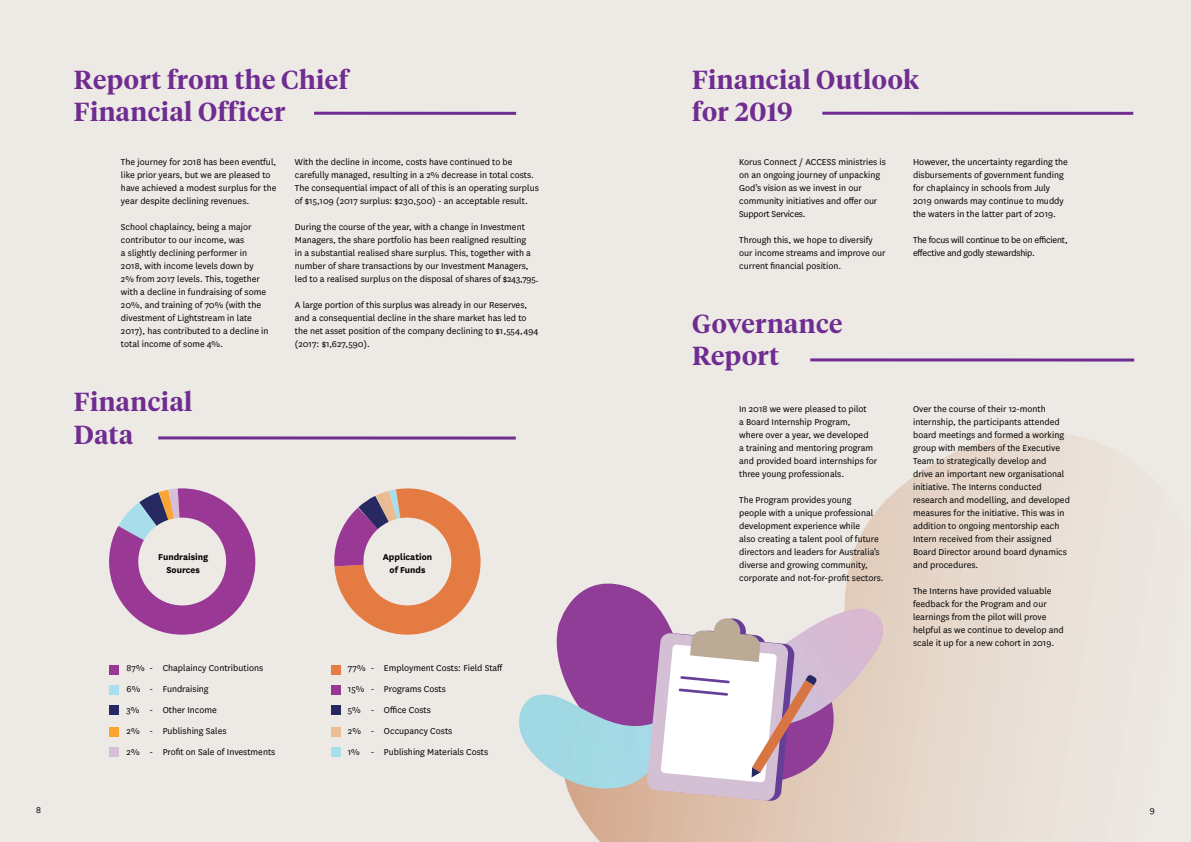
<style>
.page{position:relative;width:1191px;height:842px;background:#ede9e4}
.page>*{position:absolute;margin:0;border:0;box-sizing:border-box;transform-origin:0 0}
.t1{font:600 26px/32px "Tiempos Headline";letter-spacing:.02em;color:#6f2c91}
.t2{font:10px/13px "National";color:#000}
.t3{font:10px/13px "National";letter-spacing:-.02em;color:#000}
.t4{font:700 10px/13px "National";color:#000;text-align:center}
</style>
<div class="page">
<img style="left:568px;top:790px;width:27px;height:46px">
<svg style="left:566px;top:572px;width:300px;height:37px"></svg>
<img style="left:519px;top:609px;width:365px;height:181px">
<svg style="left:646px;top:618px;width:171px;height:183px;background:#d9c5d2"></svg>
<hr style="left:314px;top:112px;width:202px;height:3px;background:#6f2c91">
<svg style="left:109px;top:488px;width:147px;height:147px"></svg>
<svg style="left:334px;top:488px;width:147px;height:147px"></svg>
<div style="left:109px;top:665px;width:10px;height:10px;background:#993795"></div>
<div style="left:330px;top:665px;width:10px;height:10px;background:#e67c43"></div>
<div style="left:109px;top:685px;width:10px;height:10px;background:#a7deed"></div>
<div style="left:330px;top:685px;width:10px;height:10px;background:#993795"></div>
<div style="left:109px;top:705px;width:10px;height:10px;background:#282862"></div>
<div style="left:330px;top:705px;width:10px;height:10px;background:#282862"></div>
<div style="left:109px;top:727px;width:10px;height:9px;background:#faa433"></div>
<div style="left:330px;top:727px;width:10px;height:9px;background:#ebbd92"></div>
<svg style="left:158px;top:436px;width:358px;height:4px"></svg>
<div style="left:109px;top:747px;width:10px;height:10px;background:#d7bfd9"></div>
<div style="left:330px;top:747px;width:10px;height:10px;background:#a7deed"></div>
<hr style="left:822px;top:112px;width:311px;height:3px;background:#6f2c91">
<hr style="left:810px;top:358px;width:324px;height:3px;background:#6f2c91">
<h1 class="t1" style="left:74px;top:63px;width:276px">Report from the Chief<br>Financial Officer</h1>
<p class="t2" style="left:121px;top:155px;width:157px">The journey for 2018 has been eventful, like prior years, but we are pleased to have achieved a modest surplus for the year despite declining revenues.</p>
<p class="t2" style="left:121px;top:220px;width:149px">School chaplaincy, being a major contributor to our income, was<br>a slightly declining performer in 2018, with income levels down by 2% from 2017 levels. This, together with a decline in fundraising of some 20%, and training of 70% (with the divestment of Lightstream in late 2017), has contributed to a decline in total income of some 4%.</p>
<p class="t2" style="left:295px;top:155px;width:245px">With the decline in income, costs have continued to be carefully managed, resulting in a 2% decrease in total costs.<br>The consequential impact of all of this is an operating surplus of $15,109 (2017 surplus: $230,500) - an acceptable result.</p>
<p class="t2" style="left:295px;top:220px;width:245px">During the course of the year, with a change in Investment Managers, the share portfolio has been realigned resulting<br>in a substantial realised share surplus. This, together with a number of share transactions by our Investment Managers, led to a realised surplus on the disposal of shares of $243,795.</p>
<p class="t2" style="left:295px;top:298px;width:245px">A large portion of this surplus was already in our Reserves, and a consequential decline in the share market has led to the net asset position of the company declining to $1,554,494 (2017: $1,627,590).</p>
<h1 class="t1" style="left:74px;top:385px;width:120px">Financial<br>Data</h1>
<p class="t4" style="left:158px;top:549px;width:51px">Fundraising<br>Sources</p>
<p class="t4" style="left:383px;top:549px;width:51px">Application of Funds</p>
<p class="t2" style="left:127px;top:657px;width:150px;line-height:21px">87% - Chaplaincy Contributions<br>6% - Fundraising<br>3% - Other Income<br>2% - Publishing Sales<br>2% - Profit on Sale of Investments</p>
<p class="t2" style="left:348px;top:657px;width:156px;line-height:21px">77% - Employment Costs: Field Staff<br>15% - Programs Costs<br>5% - Office Costs<br>2% - Occupancy Costs<br>1% - Publishing Materials Costs</p>
<h1 class="t1" style="left:692px;top:63px;width:228px">Financial Outlook for 2019</h1>
<p class="t2" style="left:739px;top:155px;width:148px">Korus Connect / ACCESS ministries is on an ongoing journey of unpacking<br>God’s vision as we invest in our community initiatives and offer our<br>Support Services.</p>
<p class="t2" style="left:739px;top:233px;width:148px">Through this, we hope to diversify our income streams and improve our current financial position.</p>
<p class="t2" style="left:913px;top:155px;width:156px">However, the uncertainty regarding the disbursements of government funding for chaplaincy in schools from July 2019 onwards may continue to muddy the waters in the latter part of 2019.</p>
<p class="t3" style="left:913px;top:233px;width:156px">The focus will continue to be on efficient, effective and godly stewardship.</p>
<h1 class="t1" style="left:692px;top:307px;width:152px">Governance<br>Report</h1>
<p class="t2" style="left:739px;top:402px;width:140px">In 2018 we were pleased to pilot<br>a Board Internship Program, where over a year, we developed<br>a training and mentoring program and provided board internships for three young professionals.</p>
<p class="t2" style="left:739px;top:493px;width:146px">The Program provides young<br>people with a unique professional development experience while<br>also creating a talent pool of future directors and leaders for Australia’s diverse and growing community, corporate and not-for-profit sectors.</p>
<p class="t2" style="left:913px;top:402px;width:158px">Over the course of their 12-month internship, the participants attended board meetings and formed a working group with members of the Executive Team to strategically develop and<br>drive an important new organisational initiative. The Interns conducted research and modelling, and developed measures for the initiative. This was in addition to ongoing mentorship each Intern received from their assigned Board Director around board dynamics and procedures.</p>
<p class="t2" style="left:913px;top:584px;width:152px">The Interns have provided valuable feedback for the Program and our learnings from the pilot will prove helpful as we continue to develop and scale it up for a new cohort in 2019.</p>
<p class="t2" style="left:36px;top:803px;width:6px">8</p>
<p class="t2" style="left:1149px;top:803px;width:7px">9</p>
</div>
